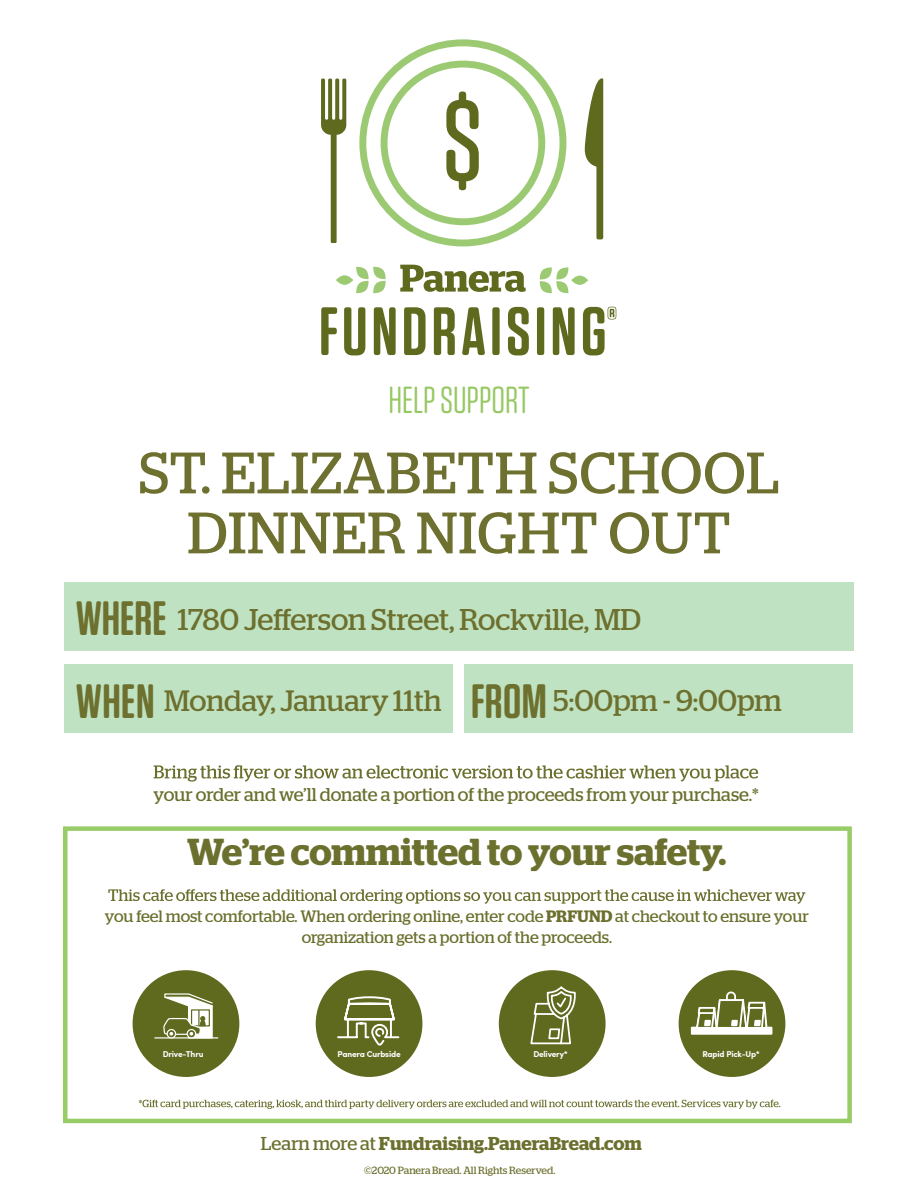
<style>
.page{position:relative;width:918px;height:1188px;background:#fff}
.page>*{position:absolute;margin:0;border:0;box-sizing:border-box;transform-origin:0 0}
.t1{font:58.35px/60px "Stag";letter-spacing:.02em;color:#6d702e}
.t2{font:600 48.15px "Tungsten Rounded";color:#6d702e}
.t3{font:37.65px "Tungsten Rounded";color:#97c864}
.t4{font:600 37.5px "Stag";letter-spacing:-.005em;color:#6b702e}
.t5{font:30px "Stag";color:#6d702e}
.t6{font:29.4px "Stag";color:#6d702e}
.t7{font:600 18.6px "Stag";color:#6b702e}
.t8{font:18.45px "Stag";letter-spacing:-.005em;color:#6b702e}
.t9{font:16.5px/21px "Stag";letter-spacing:-.005em;color:#6b702e;text-align:center}
.t10{font:10.5px "Stag";color:#6d702e}
.t11{font:700 8.55px "Sofia Pro";letter-spacing:-.025em;color:#fff}
.s1{font-family:"Tungsten Rounded";font-weight:600;font-size:48.15px}
.s2{font-size:30px}
.s3{font-weight:600}
.s4{font-weight:400}
</style>
<div class="page">
<svg style="left:154px;top:765px;width:604px;height:17px"></svg>
<svg style="left:108px;top:889px;width:697px;height:15px"></svg>
<svg style="left:139px;top:1100px;width:641px;height:9px"></svg>
<div style="left:63px;top:826px;width:789px;height:297px;border:4px solid #98cc67"></div>
<div style="left:133px;top:970px;width:106px;height:107px;background:#5f6a1f;border-radius:50%"></div>
<div style="left:316px;top:970px;width:106px;height:107px;background:#5f6a1f;border-radius:50%"></div>
<div style="left:679px;top:970px;width:106px;height:107px;background:#5f6a1f;border-radius:50%"></div>
<div style="left:499px;top:970px;width:107px;height:107px;background:#5f6a1f;border-radius:50%"></div>
<hr style="left:155px;top:1037px;width:63px;height:2px;background:#fff">
<div style="left:188px;top:1005px;width:25px;height:34px;border:1px solid #fff"></div>
<div style="left:187px;top:1029px;width:9px;height:10px;border:1px solid #fff;border-radius:50%"></div>
<div style="left:167px;top:1029px;width:9px;height:10px;border:1px solid #fff;border-radius:50%"></div>
<svg style="left:163px;top:993px;width:50px;height:44px"></svg>
<div style="left:692px;top:1028px;width:80px;height:6px;background:#fff"></div>
<div style="left:691px;top:1027px;width:81px;height:8px;border:2px solid #fff"></div>
<svg style="left:695px;top:991px;width:74px;height:39px"></svg>
<svg style="left:530px;top:987px;width:46px;height:58px"></svg>
<svg style="left:337px;top:996px;width:63px;height:50px"></svg>
<svg style="left:400px;top:265px;width:126px;height:27px"></svg>
<svg style="left:359px;top:39px;width:207px;height:207px"></svg>
<svg style="left:321px;top:79px;width:25px;height:164px"></svg>
<svg style="left:585px;top:78px;width:18px;height:161px"></svg>
<svg style="left:321px;top:307px;width:16px;height:48px"></svg>
<svg style="left:344px;top:307px;width:21px;height:48px"></svg>
<svg style="left:374px;top:307px;width:22px;height:48px"></svg>
<svg style="left:404px;top:307px;width:22px;height:48px"></svg>
<svg style="left:434px;top:307px;width:21px;height:48px"></svg>
<svg style="left:462px;top:307px;width:23px;height:48px"></svg>
<div style="left:492px;top:307px;width:8px;height:48px;background:#5f6a1f;border-radius:3px"></div>
<svg style="left:508px;top:307px;width:21px;height:48px"></svg>
<div style="left:537px;top:307px;width:7px;height:48px;background:#5f6a1f;border-radius:3px"></div>
<svg style="left:553px;top:307px;width:22px;height:48px"></svg>
<svg style="left:571px;top:276px;width:17px;height:9px"></svg>
<svg style="left:539px;top:267px;width:30px;height:27px"></svg>
<svg style="left:336px;top:275px;width:17px;height:10px"></svg>
<svg style="left:356px;top:266px;width:30px;height:28px"></svg>
<svg style="left:583px;top:307px;width:33px;height:48px"></svg>
<div style="left:64px;top:582px;width:790px;height:69px;background:#bfe3c2"></div>
<div style="left:64px;top:664px;width:388px;height:69px;background:#bfe3c2"></div>
<div style="left:465px;top:664px;width:388px;height:69px;background:#bfe3c2"></div>
<h3 class="t3" style="left:389px;top:380px;width:142px">HELP SUPPORT</h3>
<h1 class="t1" style="left:139px;top:442px;width:243px">St. Elizabe</h1>
<h1 class="t1" style="left:187px;top:442px;width:593px;text-indent:270px">th School<br>Dinner Night Out</h1>
<h3 class="t5" style="left:76px;top:602px;width:567px"><span class="s1">WHERE</span> 1780 Jefferson Street, Rockville, MD</h3>
<h2 class="t2" style="left:76px;top:675px;width:80px">WHEN</h2>
<h3 class="t6" style="left:164px;top:683px;width:619px">Monday, January 11th <span class="s1">FROM</span> <span class="s2">5:00pm - 9:00pm</span></h3>
<p class="t8" style="left:153px;top:783px;width:607px">your order and we’ll donate a portion of the proceeds from your purchase.*</p>
<h3 class="t4" style="left:187px;top:830px;width:541px">We’re committed to your safety.</h3>
<p class="t9" style="left:105px;top:906px;width:705px">you feel most comfortable. When ordering online, enter code <span class="s3">PRFUND</span> at checkout to ensure your organization gets a portion of the proceeds.</p>
<p class="t11" style="left:163px;top:1048px;width:42px">Drive-Thru</p>
<p class="t11" style="left:338px;top:1048px;width:65px">Panera Curbside</p>
<p class="t11" style="left:533px;top:1048px;width:36px">Delivery*</p>
<p class="t11" style="left:703px;top:1048px;width:59px">Rapid Pick-Up*</p>
<p class="t7" style="left:261px;top:1133px;width:382px"><span class="s4">Learn more at</span> Fundraising.PaneraBread.com</p>
<p class="t10" style="left:364px;top:1164px;width:193px">©2020 Panera Bread. All Rights Reserved.</p>
</div>
